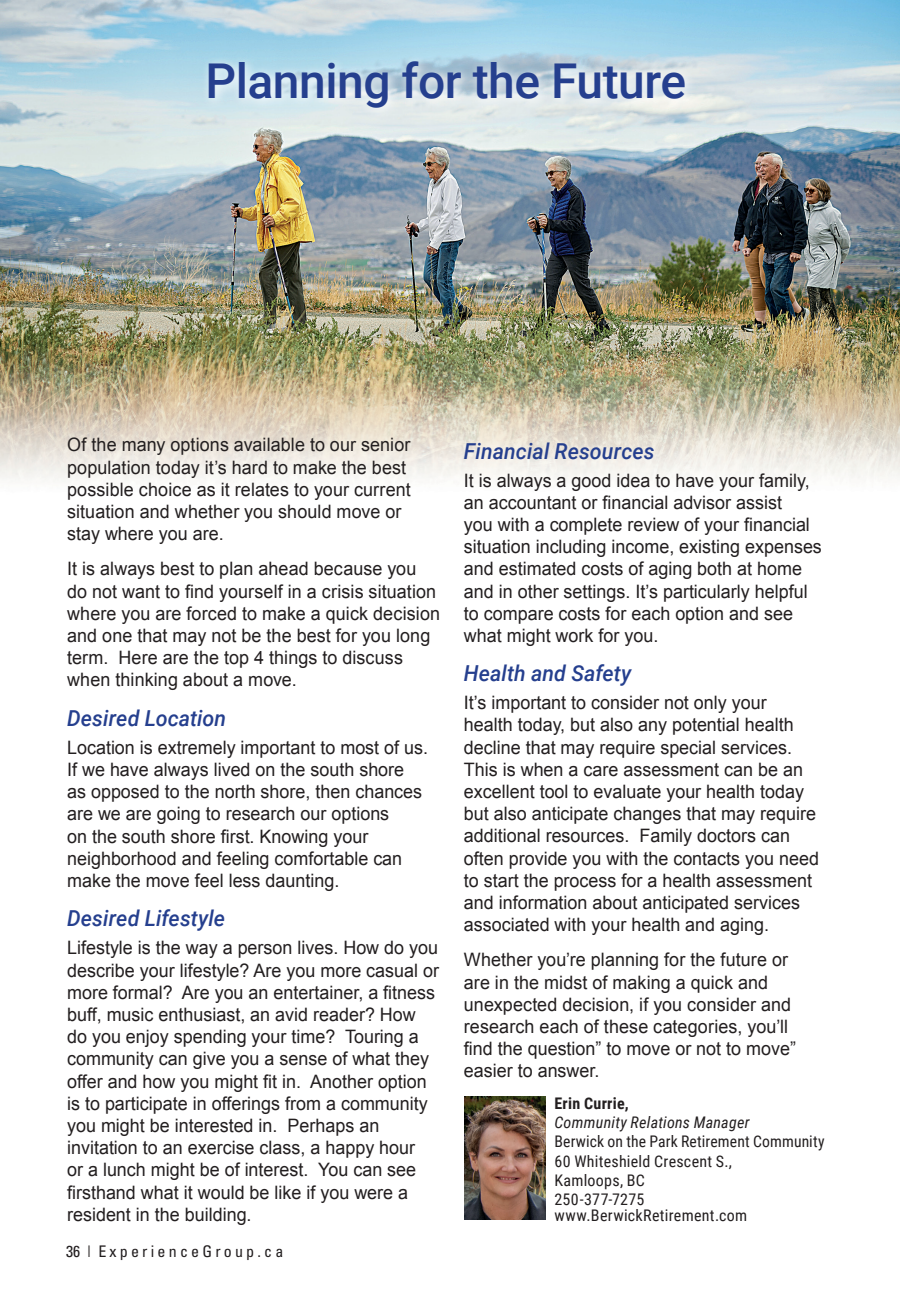
<style>
.page{position:relative;width:900px;height:1296px;background:#fff}
.page>*{position:absolute;margin:0;border:0;box-sizing:border-box;transform-origin:0 0}
.t1{font:500 48px "Roboto";letter-spacing:-.01em;color:#253f8e}
.t2{font:italic 500 22px "Roboto";letter-spacing:.005em;color:#253f8e}
.t3{font:18.4px/22.2px "Arial";color:#231f20}
.t4{font:16px/19.2px "Roboto Condensed";letter-spacing:.015em;color:#231f20}
.t5{font:italic 16px "Roboto Condensed";letter-spacing:.015em;color:#231f20}
.t6{font:condensed 16px "Univers";letter-spacing:.2em;color:#231f20}
.t7{font:700 16px "Roboto Condensed";letter-spacing:.02em;color:#231f20}
</style>
<div class="page">
<img style="left:0;top:0;width:900px;height:482px">
<img style="left:464px;top:1097px;width:81px;height:123px">
<svg style="left:202px;top:54px;width:496px;height:67px;background:#d0e1e8"></svg>
<h1 class="t1" style="left:206px;top:47px;width:482px">Planning for the Future</h1>
<p class="t3" style="left:67px;top:434px;width:345px">Of the many options available to our senior population today it’s hard to make the best possible choice as it relates to your current situation and whether you should move or stay where you are.</p>
<p class="t3" style="left:67px;top:558px;width:374px">It is always best to plan ahead because you do not want to find yourself in a crisis situation where you are forced to make a quick decision and one that may not be the best for you long term. Here are the top 4 things to discuss when thinking about a move.</p>
<p class="t2" style="left:67px;top:703px;width:161px">Desired Location</p>
<p class="t3" style="left:67px;top:736px;width:363px">Location is extremely important to most of us.<br>If we have always lived on the south shore<br>as opposed to the north shore, then chances are we are going to research our options<br>on the south shore first. Knowing your neighborhood and feeling comfortable can make the move feel less daunting.</p>
<p class="t2" style="left:67px;top:903px;width:159px">Desired Lifestyle</p>
<p class="t3" style="left:67px;top:937px;width:373px">Lifestyle is the way a person lives. How do you describe your lifestyle? Are you more casual or more formal? Are you an entertainer, a fitness buff, music enthusiast, an avid reader? How do you enjoy spending your time? Touring a community can give you a sense of what they offer and how you might fit in. Another option is to participate in offerings from a community you might be interested in. Perhaps an invitation to an exercise class, a happy hour<br>or a lunch might be of interest. You can see firsthand what it would be like if you were a resident in the building.</p>
<p class="t6" style="left:66px;top:1241px;width:219px">36 | ExperienceGroup.ca</p>
<p class="t2" style="left:464px;top:435px;width:192px">Financial Resources</p>
<p class="t3" style="left:464px;top:469px;width:360px">It is always a good idea to have your family, an accountant or financial advisor assist<br>you with a complete review of your financial situation including income, existing expenses and estimated costs of aging both at home and in other settings. It’s particularly helpful to compare costs for each option and see what might work for you.</p>
<p class="t2" style="left:464px;top:658px;width:169px">Health and Safety</p>
<p class="t3" style="left:464px;top:692px;width:357px">It’s important to consider not only your health today, but also any potential health decline that may require special services.<br>This is when a care assessment can be an excellent tool to evaluate your health today but also anticipate changes that may require additional resources. Family doctors can often provide you with the contacts you need to start the process for a health assessment and information about anticipated services associated with your health and aging.</p>
<p class="t3" style="left:464px;top:949px;width:334px">Whether you’re planning for the future or are in the midst of making a quick and unexpected decision, if you consider and research each of these categories, you’ll find the question” to move or not to move” easier to answer.</p>
<p class="t7" style="left:554px;top:1092px;width:76px">Erin Currie,</p>
<p class="t5" style="left:554px;top:1111px;width:197px">Community Relations Manager</p>
<p class="t4" style="left:554px;top:1132px;width:272px">Berwick on the Park Retirement Community<br>60 Whiteshield Crescent S.,<br>Kamloops, BC<br>250-377-7275</p>
<p class="t4" style="left:554px;top:1205px;width:194px">www.BerwickRetirement.com</p>
</div>
